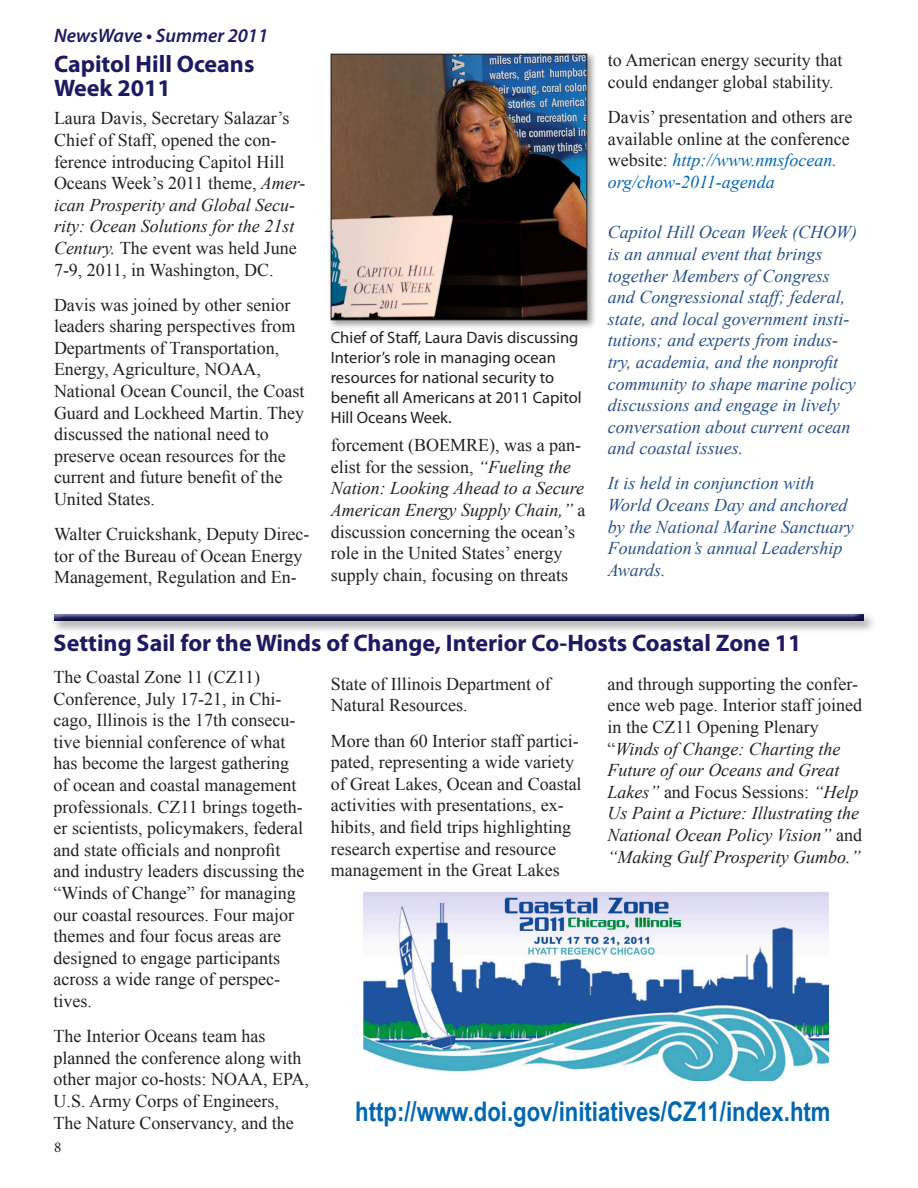
<style>
.page{position:relative;width:918px;height:1188px;background:#fff}
.page>*{position:absolute;margin:0;border:0;box-sizing:border-box;transform-origin:0 0}
.body_sans_serif{font:700 27px "Arial Narrow";color:#0067b1}
.Heading_1{font:700 24px/24px "Myriad Pro";color:#1d1a62}
.t1{font:italic 600 19.5px "Myriad Pro";color:#1d1a62}
.Body_copy{font:18px/21.6px "Times New Roman";color:#231f20}
.body_copy_italic{font:italic 18px/21.6px "Times New Roman";color:#255089}
.Body_copy-2{font:italic 18px/21.6px "Times New Roman";color:#231f20}
.photo_captions{font:16.5px/19.8px "Myriad Pro";color:#231f20}
.t2{font:15px "Minion Pro";color:#231f20}
.s1{font-style:italic}
.s2{font-style:italic;color:#0067b1}
.s3{font-style:normal}
</style>
<div class="page">
<div style="left:51px;top:611px;width:825px;height:23px;background:#231f20;opacity:.45"></div>
<div style="left:52px;top:612px;width:812px;height:9px;background:#fff"></div>
<div style="left:52px;top:613px;width:812px;height:8px;background:#231f20;opacity:.75"></div>
<img style="left:363px;top:892px;width:465px;height:188px">
<div style="left:328px;top:51px;width:269px;height:279px;background:#231f20;opacity:.45"></div>
<img style="left:333px;top:56px;width:252px;height:262px">
<div style="left:331px;top:54px;width:256px;height:266px;border:1px solid #231f20"></div>
<p class="t1" style="left:54px;top:23px;width:216px">NewsWave • Summer 2011</p>
<p class="Heading_1" style="left:54px;top:51px;width:202px">Capitol Hill Oceans<br>Week 2011</p>
<p class="Body_copy" style="left:54px;top:107px;width:253px">Laura Davis, Secretary Salazar’s<br>Chief of Staff, opened the con&shy;ference introducing Capitol Hill<br>Oceans Week’s 2011 theme, <span class="s1">Amer&shy;ican Prosperity and Global Secu&shy;rity: Ocean Solutions for the 21st<br>Century.</span> The event was held June<br>7-9, 2011, in Washington, DC.</p>
<p class="Body_copy" style="left:54px;top:294px;width:252px">Davis was joined by other senior leaders sharing perspectives from<br>Departments of Transportation,<br>Energy, Agriculture, NOAA,<br>National Ocean Council, the Coast<br>Guard and Lockheed Martin. They discussed the national need to preserve ocean resources for the current and future benefit of the<br>United States.</p>
<p class="Body_copy" style="left:54px;top:523px;width:257px">Walter Cruickshank, Deputy Direc&shy;tor of the Bureau of Ocean Energy<br>Management, Regulation and En-</p>
<p class="photo_captions" style="left:331px;top:328px;width:253px">Chief of Staff, Laura Davis discussing<br>Interior’s role in managing ocean resources for national security to benefit all Americans at 2011 Capitol<br>Hill Oceans Week.</p>
<p class="Body_copy" style="left:331px;top:434px;width:256px">forcement (BOEMRE), was a pan&shy;elist for the session, <span class="s1">“Fueling the Nation: Looking Ahead to a Secure American Energy Supply Chain,”</span> a discussion concerning the ocean’s role in the United States’ energy supply chain, focusing on threats</p>
<p class="Body_copy" style="left:608px;top:49px;width:236px">to American energy security that could endanger global stability.</p>
<p class="Body_copy" style="left:608px;top:106px;width:246px">Davis’ presentation and others are available online at the conference website: <span class="s2">http://www.nmsfocean. org/chow-2011-agenda</span></p>
<p class="body_copy_italic" style="left:608px;top:221px;width:251px">Capitol Hill Ocean Week (CHOW) is an annual event that brings together Members of Congress and Congressional staff; federal, state, and local government insti&shy;tutions; and experts from indus&shy;try, academia, and the nonprofit community to shape marine policy discussions and engage in lively conversation about current ocean and coastal issues.</p>
<p class="body_copy_italic" style="left:608px;top:472px;width:247px">It is held in conjunction with<br>World Oceans Day and anchored by the National Marine Sanctuary<br>Foundation’s annual Leadership<br>Awards.</p>
<p class="Heading_1" style="left:54px;top:630px;width:749px">Setting Sail for the Winds of Change, Interior Co-Hosts Coastal Zone 11</p>
<p class="Body_copy" style="left:54px;top:666px;width:252px">The Coastal Zone 11 (CZ11)<br>Conference, July 17-21, in Chi&shy;cago, Illinois is the 17th consecu&shy;tive biennial conference of what has become the largest gathering of ocean and coastal management professionals. CZ11 brings togeth&shy;er scientists, policymakers, federal and state officials and nonprofit and industry leaders discussing the “Winds of Change” for managing our coastal resources. Four major themes and four focus areas are designed to engage participants across a wide range of perspec&shy;tives.</p>
<p class="Body_copy" style="left:54px;top:1025px;width:257px">The Interior Oceans team has planned the conference along with other major co-hosts: NOAA, EPA,<br>U.S. Army Corps of Engineers,<br>The Nature Conservancy, and the</p>
<p class="Body_copy" style="left:331px;top:673px;width:221px">State of Illinois Department of<br>Natural Resources.</p>
<p class="Body_copy" style="left:331px;top:729px;width:252px">More than 60 Interior staff partici&shy;pated, representing a wide variety of Great Lakes, Ocean and Coastal activities with presentations, ex&shy;hibits, and field trips highlighting research expertise and resource management in the Great Lakes</p>
<p class="Body_copy-2" style="left:608px;top:673px;width:256px"><span class="s3">and through supporting the confer&shy;ence web page. Interior staff joined in the CZ11 Opening Plenary “</span>Winds of Change: Charting the<br>Future of our Oceans and Great<br>Lakes” <span class="s3">and Focus Sessions:</span> “Help<br>Us Paint a Picture: Illustrating the<br>National Ocean Policy Vision” <span class="s3">and </span>“Making Gulf Prosperity Gumbo.”</p>
<p class="body_sans_serif" style="left:355px;top:1091px;width:477px">http://www.doi.gov/initiatives/CZ11/index.htm</p>
<p class="t2" style="left:54px;top:1137px;width:9px">8</p>
</div>
